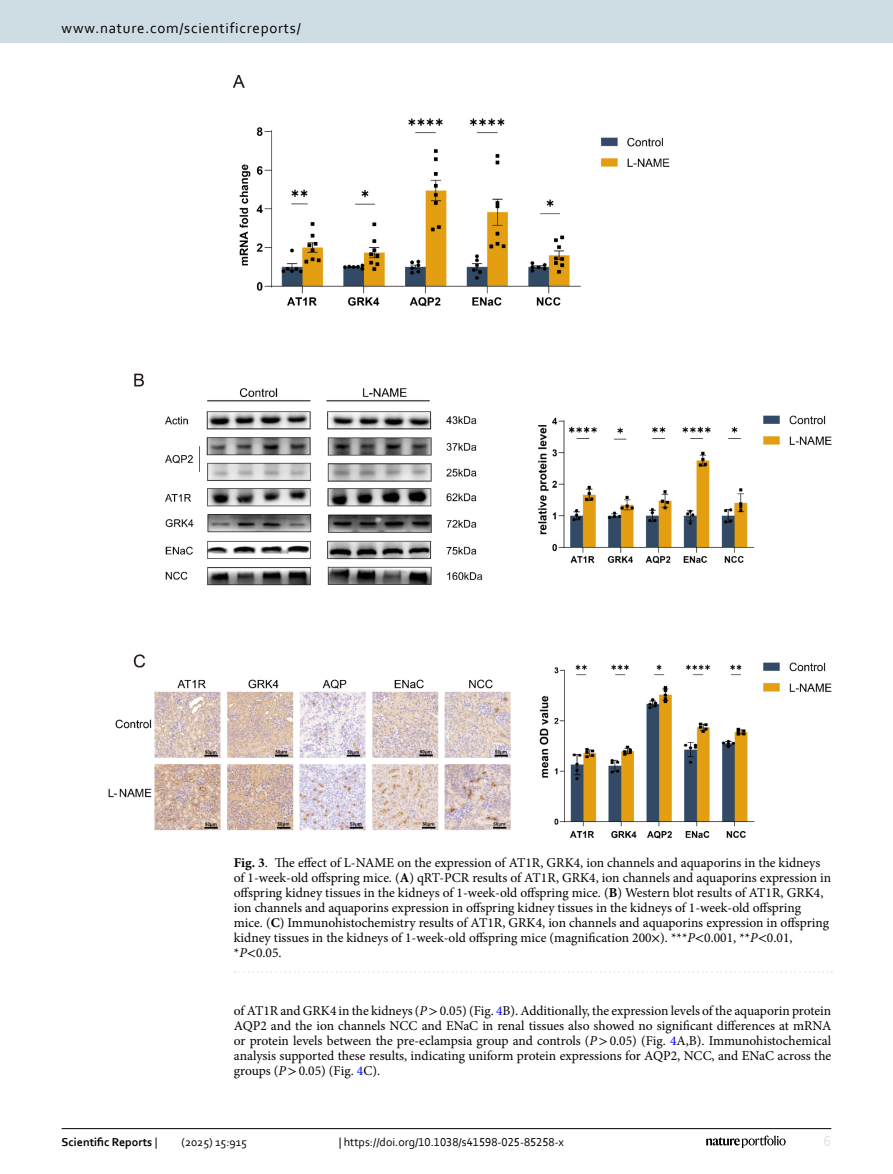
<style>
.page{position:relative;width:893px;height:1174px;background:#fff}
.page>*{position:absolute;margin:0;border:0;box-sizing:border-box;transform-origin:0 0}
.t1{font:15px "Corbel";letter-spacing:.05em;color:#000}
.t2{font:15px "Corbel";color:#d9e4eb}
.Figure_Caption{font:13.5px/15px "Minion Pro";color:#000}
.Body_Text_Indent{font:13.5px/15px "Minion Pro";color:#000;text-align:justify}
.t3{font:12px "Corbel";color:#000}
.t4{font:700 12px "Corbel";color:#000}
.s1{font-weight:700}
.s2{font-family:"STIX"}
.s3{font-style:italic}
.s4{color:#00f}
.s5{font-weight:400}
</style>
<div class="page">
<img style="left:108px;top:76px;width:723px;height:763px">
<svg style="left:235px;top:971px;width:597px;height:1px"></svg>
<hr style="left:62px;top:1128px;width:769px;height:1px;background:#000">
<svg style="left:706px;top:1135px;width:80px;height:12px"></svg>
<div style="left:0;top:0;width:893px;height:43px;background:#cedde4"></div>
<p class="t1" style="left:62px;top:18px;width:241px">www.nature.com/scientificreports/</p>
<p class="Figure_Caption" style="left:234px;top:855px;width:599px"><span class="s1">Fig. 3</span>. The effect of L-NAME on the expression of AT1R, GRK4, ion channels and aquaporins in the kidneys of 1-week-old offspring mice. (<span class="s1">A</span>) qRT-PCR results of AT1R, GRK4, ion channels and aquaporins expression in offspring kidney tissues in the kidneys of 1-week-old offspring mice. (<span class="s1">B</span>) Western blot results of AT1R, GRK4, ion channels and aquaporins expression in offspring kidney tissues in the kidneys of 1-week-old offspring mice. (<span class="s1">C</span>) Immunohistochemistry results of AT1R, GRK4, ion channels and aquaporins expression in offspring kidney tissues in the kidneys of 1-week-old offspring mice (magnification 200<span class="s2">×</span>). ***<span class="s3">P</span><span class="s2">&lt;</span>0.001, **<span class="s3">P</span><span class="s2">&lt;</span>0.01, *<span class="s3">P</span><span class="s2">&lt;</span>0.05.</p>
<p class="Body_Text_Indent" style="left:234px;top:1003px;width:599px">of AT1R and GRK4 in the kidneys (<span class="s3">P</span><span class="s2">&gt;</span>0.05) (Fig. <span class="s4">4</span>B). Additionally, the expression levels of the aquaporin protein AQP2 and the ion channels NCC and ENaC in renal tissues also showed no significant differences at mRNA or protein levels between the pre-eclampsia group and controls (<span class="s3">P</span><span class="s2">&gt;</span>0.05) (Fig. <span class="s4">4</span>A,B). Immunohistochemical analysis supported these results, indicating uniform protein expressions for AQP2, NCC, and ENaC across the groups (<span class="s3">P</span><span class="s2">&gt;</span>0.05) (Fig. <span class="s4">4</span>C).</p>
<p class="t4" style="left:62px;top:1134px;width:97px">Scientific Reports <span class="s5">|</span></p>
<p class="t3" style="left:181px;top:1134px;width:67px">(2025) 15:915</p>
<p class="t3" style="left:339px;top:1134px;width:227px">| https://doi.org/10.1038/s41598-025-85258-x</p>
<p class="t2" style="left:824px;top:1132px;width:9px">6</p>
</div>
